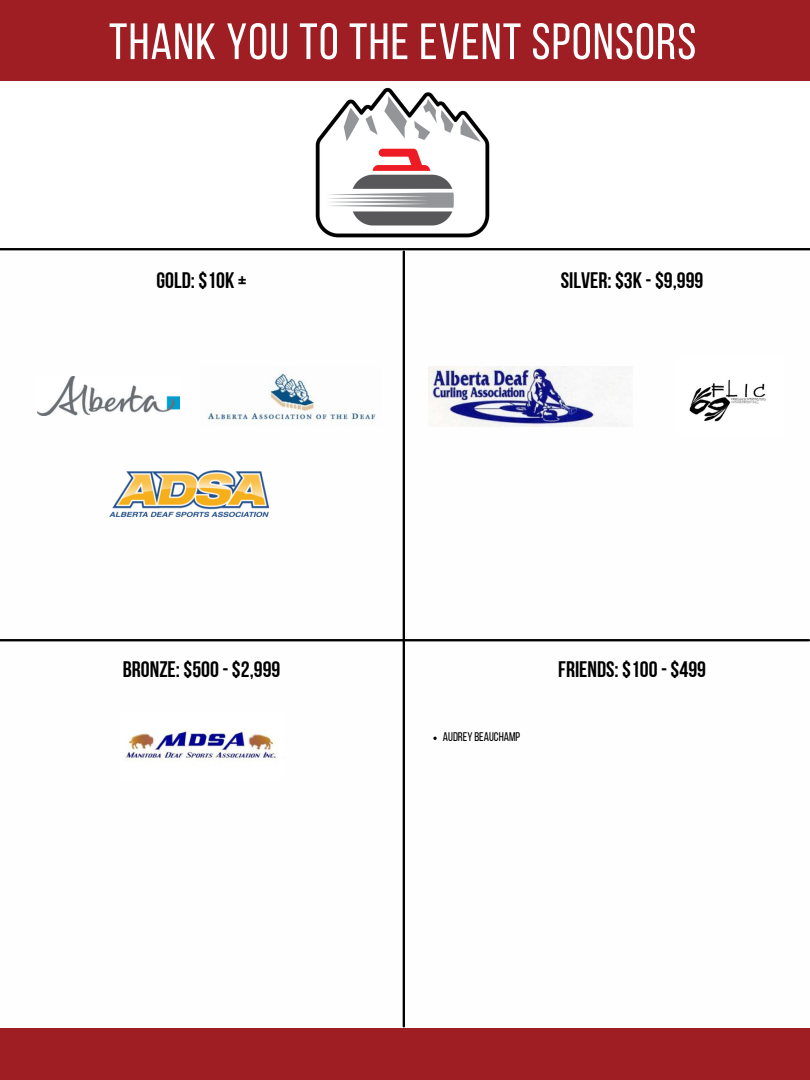
<style>
.page{position:relative;width:810px;height:1080px;background:#9f1e23}
.page>*{position:absolute;margin:0;border:0;box-sizing:border-box;transform-origin:0 0}
.t1{font:51px "Bebas Neue";letter-spacing:.025em;color:#fff}
.t2{font:22.38px "Bebas Neue Cyrillic";color:#000}
.t3{font:12.5px "Bebas Neue";color:#000}
</style>
<div class="page">
<div style="left:405px;top:250px;width:405px;height:389px;background:#fefefe"></div>
<div style="left:405px;top:639px;width:405px;height:389px;background:#fefefe"></div>
<div style="left:0;top:250px;width:405px;height:389px;background:#fefefe"></div>
<div style="left:0;top:639px;width:405px;height:389px;background:#fefefe"></div>
<div style="left:0;top:81px;width:810px;height:169px;background:#fff"></div>
<img style="left:247px;top:87px;width:311px;height:222px">
<hr style="left:0;top:248px;width:810px;height:2px;background:#000">
<hr style="left:403px;top:252px;width:2px;height:774px;background:#000">
<hr style="left:0;top:639px;width:809px;height:2px;background:#000">
<img style="left:37px;top:376px;width:142px;height:40px">
<img style="left:207px;top:373px;width:169px;height:51px">
<img style="left:109px;top:470px;width:159px;height:46px">
<img style="left:428px;top:366px;width:191px;height:60px">
<img style="left:126px;top:730px;width:150px;height:31px">
<img style="left:689px;top:379px;width:78px;height:43px">
<svg style="left:433px;top:737px;width:4px;height:3px"></svg>
<p class="t1" style="left:109px;top:21px;width:589px">THANK YOU TO THE EVENT SPONSORS</p>
<p class="t2" style="left:157px;top:271px;width:92px">GOLD: $10K +</p>
<p class="t2" style="left:123px;top:660px;width:159px">BRONZE: $500-$2,999</p>
<p class="t2" style="left:561px;top:271px;width:144px">SILVER: $3K -$9,999</p>
<p class="t3" style="left:443px;top:732px;width:79px">AUDREY BEAUCHAMP</p>
<p class="t2" style="left:558px;top:660px;width:149px">FRIENDS: $100-$499</p>
</div>
